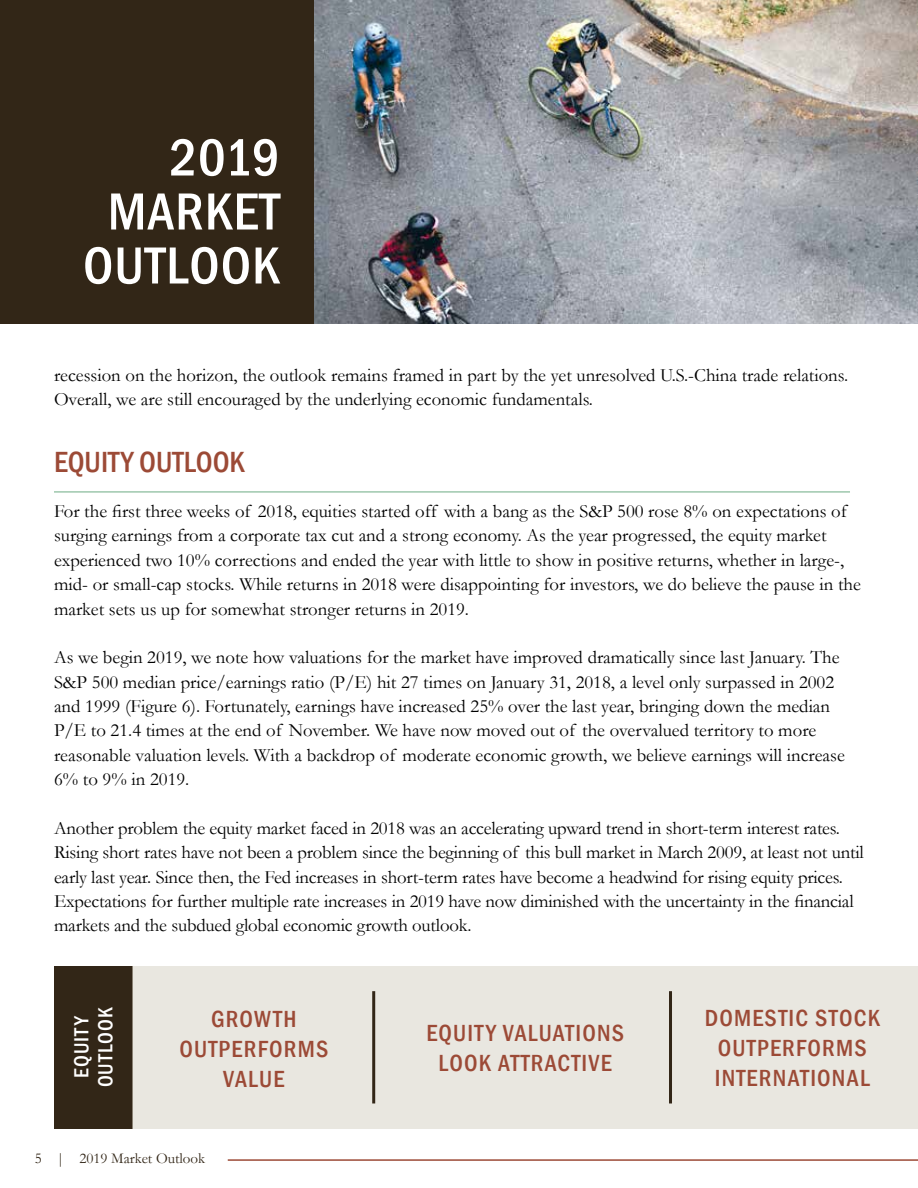
<style>
.page{position:relative;width:918px;height:1188px;background:#fff}
.page>*{position:absolute;margin:0;border:0;box-sizing:border-box;transform-origin:0 0}
.t1{font:500 condensed 54px/54px "Franklin Gothic";letter-spacing:.02em;color:#fff;text-align:right}
.t2{font:500 condensed 30px "Franklin Gothic";color:#9c4a36}
.t3{font:500 condensed 24px/30px "Franklin Gothic";letter-spacing:.05em;color:#9c4a36;text-align:center}
.t4{font:500 condensed 21px/24px "Franklin Gothic";letter-spacing:.05em;color:#fff;text-align:center}
.t5{font:18.75px/24.3px "Garamond";color:#000}
.t6{font:15px "Garamond";color:#322617}
</style>
<div class="page">
<hr style="left:54px;top:491px;width:796px;height:2px;background:#9dc7ad">
<hr style="left:228px;top:1159px;width:690px;height:2px;background:#9c4a36">
<div style="left:54px;top:966px;width:78px;height:163px;background:#322617"></div>
<div style="left:132px;top:966px;width:786px;height:163px;background:#e9e7e0"></div>
<hr style="left:372px;top:991px;width:3px;height:112px;background:#322617">
<hr style="left:669px;top:991px;width:3px;height:112px;background:#322617">
<div style="left:0;top:0;width:324px;height:324px;background:#322617"></div>
<img style="left:314px;top:0;width:604px;height:324px">
<h1 class="t1" style="left:83px;top:130px;width:198px">2019<br>MARKET<br>OUTLOOK</h1>
<p class="t5" style="left:54px;top:362px;width:796px">recession on the horizon, the outlook remains framed in part by the yet unresolved U.S.-China trade relations.<br>Overall, we are still encouraged by the underlying economic fundamentals.</p>
<h2 class="t2" style="left:54px;top:442px;width:192px">EQUITY OUTLOOK</h2>
<p class="t5" style="left:54px;top:499px;width:808px">For the first three weeks of 2018, equities started off with a bang as the S&amp;P 500 rose 8% on expectations of surging earnings from a corporate tax cut and a strong economy. As the year progressed, the equity market experienced two 10% corrections and ended the year with little to show in positive returns, whether in large-, mid- or small-cap stocks. While returns in 2018 were disappointing for investors, we do believe the pause in the market sets us up for somewhat stronger returns in 2019.</p>
<p class="t5" style="left:54px;top:645px;width:792px">As we begin 2019, we note how valuations for the market have improved dramatically since last January. The S&amp;P 500 median price/earnings ratio (P/E) hit 27 times on January 31, 2018, a level only surpassed in 2002 and 1999 (Figure 6). Fortunately, earnings have increased 25% over the last year, bringing down the median P/E to 21.4 times at the end of November. We have now moved out of the overvalued territory to more reasonable valuation levels. With a backdrop of moderate economic growth, we believe earnings will increase 6% to 9% in 2019.</p>
<p class="t5" style="left:54px;top:815px;width:811px">Another problem the equity market faced in 2018 was an accelerating upward trend in short-term interest rates.<br>Rising short rates have not been a problem since the beginning of this bull market in March 2009, at least not until early last year. Since then, the Fed increases in short-term rates have become a headwind for rising equity prices.<br>Expectations for further multiple rate increases in 2019 have now diminished with the uncertainty in the financial markets and the subdued global economic growth outlook.</p>
<p class="t4" style="left:69px;top:1087px;width:82px;rotate:-90deg">EQUITY<br>OUTLOOK</p>
<p class="t3" style="left:179px;top:1003px;width:150px">GROWTH<br>OUTPERFORMS<br>VALUE</p>
<p class="t6" style="left:35px;top:1149px;width:172px">5 | 2019 Market Outlook</p>
<p class="t3" style="left:426px;top:1018px;width:199px">EQUITY VALUATIONS<br>LOOK ATTRACTIVE</p>
<p class="t3" style="left:705px;top:1003px;width:177px">DOMESTIC STOCK<br>OUTPERFORMS<br>INTERNATIONAL</p>
</div>
